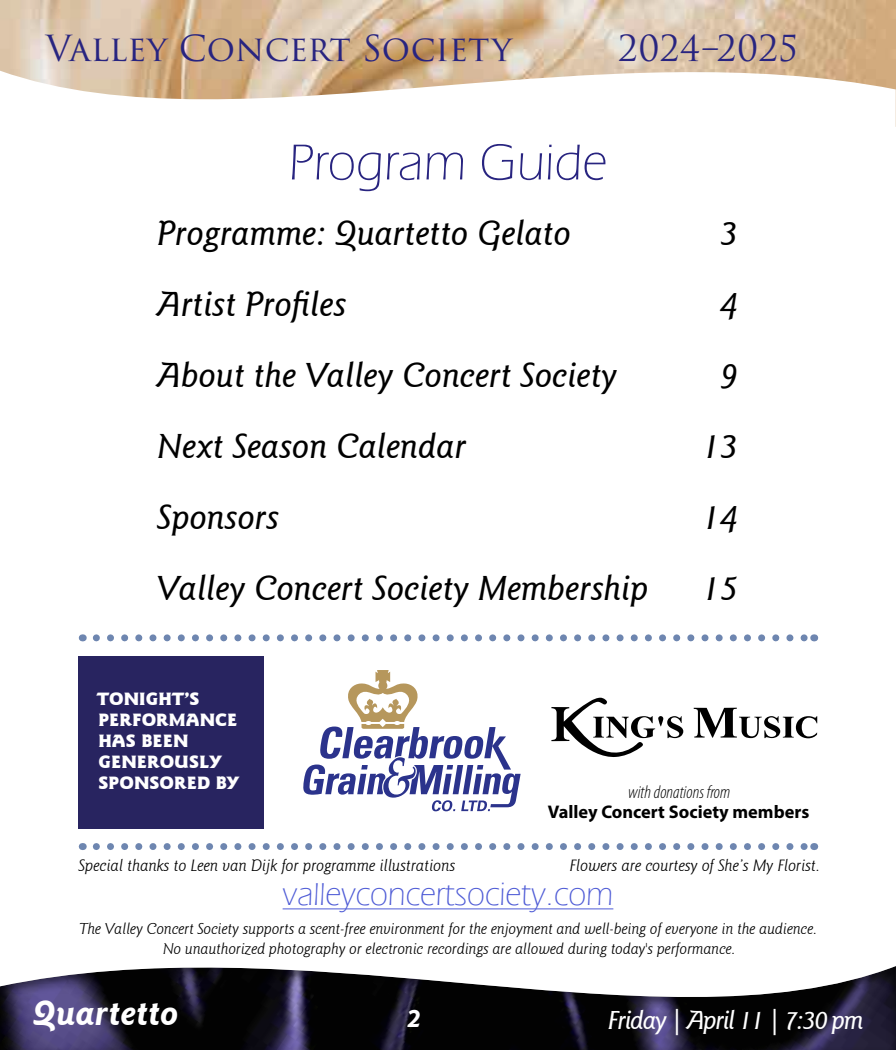
<style>
.page{position:relative;width:896px;height:1050px;background:#fff}
.page>*{position:absolute;margin:0;border:0;box-sizing:border-box;transform-origin:0 0}
.t1{font:300 52.5px "Eras IT Cby BT";color:#282480}
.t2{font:italic 500 35px "Goudy Sans IT Cby BT";color:#000}
.t3{font:35px "Trajan Pro 3";color:#282480}
.t4{font:italic 700 35px "Goudy Sans IT Cby BT";color:#fff}
.t5{font:300 33.25px "Eras IT Cby BT";color:#4f5cd6}
.t6{font:italic 500 26.25px "Goudy Sans IT Cby BT";letter-spacing:-.05em;color:#fff}
.t7{font:italic 700 26.25px "Goudy Sans IT Cby BT";color:#fff}
.t8{font:700 18.29px "Myriad Pro";color:#000}
.t9{font:italic 300 condensed 18.29px "Myriad Pro";color:#000}
.t10{font:900 17.94px/21px "Goudy Sans IT Cby BT";color:#fff}
.t11{font:italic 300 16.62px "Goudy Sans IT Cby BT";color:#000}
.t12{font:italic 300 15.75px "Goudy Sans IT Cby BT";color:#000}
</style>
<div class="page">
<hr style="left:283px;top:908px;width:330px;height:1px;background:#4f5cd6">
<svg style="left:96px;top:634px;width:711px;height:7px"></svg>
<svg style="left:96px;top:843px;width:711px;height:7px"></svg>
<div style="left:79px;top:656px;width:185px;height:172px;background:#282460"></div>
<svg style="left:551px;top:698px;width:132px;height:59px"></svg>
<svg style="left:694px;top:708px;width:123px;height:30px"></svg>
<svg style="left:303px;top:670px;width:218px;height:141px"></svg>
<img style="left:0;top:0;width:896px;height:127px">
<div style="left:0;top:964px;width:896px;height:86px;background:#000;opacity:.55"></div>
<h2 class="t3" style="left:46px;top:24px;width:468px">Valley Concert Society</h2>
<h2 class="t3" style="left:618px;top:24px;width:181px">2024–2025</h2>
<h1 class="t1" style="left:289px;top:131px;width:320px">Program Guide</h1>
<h2 class="t2" style="left:158px;top:212px;width:415px">Programme: Quartetto Gelato</h2>
<h2 class="t2" style="left:720px;top:212px;width:19px">3</h2>
<h2 class="t2" style="left:158px;top:283px;width:191px">Artist Profiles</h2>
<h2 class="t2" style="left:720px;top:283px;width:19px">4</h2>
<h2 class="t2" style="left:158px;top:354px;width:461px">About the Valley Concert Society</h2>
<h2 class="t2" style="left:720px;top:354px;width:19px">9</h2>
<h2 class="t2" style="left:158px;top:425px;width:310px">Next Season Calendar</h2>
<h2 class="t2" style="left:702px;top:425px;width:37px">13</h2>
<h2 class="t2" style="left:158px;top:496px;width:124px">Sponsors</h2>
<h2 class="t2" style="left:702px;top:496px;width:37px">14</h2>
<h2 class="t2" style="left:158px;top:567px;width:493px">Valley Concert Society Membership</h2>
<h2 class="t2" style="left:702px;top:567px;width:37px">15</h2>
<p class="t10" style="left:97px;top:688px;width:143px">TONIGHT’S<br>PERFORMANCE<br>HAS BEEN<br>GENEROUSLY<br>SPONSORED BY</p>
<p class="t11" style="left:79px;top:855px;width:378px">Special thanks to Leen van Dijk for programme illustrations</p>
<p class="t9" style="left:628px;top:781px;width:104px">with donations from</p>
<p class="t8" style="left:548px;top:800px;width:263px">Valley Concert Society members</p>
<p class="t11" style="left:570px;top:855px;width:252px">Flowers are courtesy of She’s My Florist.</p>
<h3 class="t5" style="left:283px;top:875px;width:332px">valleyconcertsociety.com</h3>
<p class="t12" style="left:79px;top:919px;width:740px">The Valley Concert Society supports a scent-free environment for the enjoyment and well-being of everyone in the audience.</p>
<p class="t12" style="left:163px;top:939px;width:574px">No unauthorized photography or electronic recordings are allowed during today's performance.</p>
<h2 class="t4" style="left:33px;top:991px;width:147px">Quartetto</h2>
<h3 class="t7" style="left:407px;top:1002px;width:16px">2</h3>
<h3 class="t6" style="left:608px;top:1004px;width:257px">Friday | April 11 | 7:30 pm</h3>
</div>
